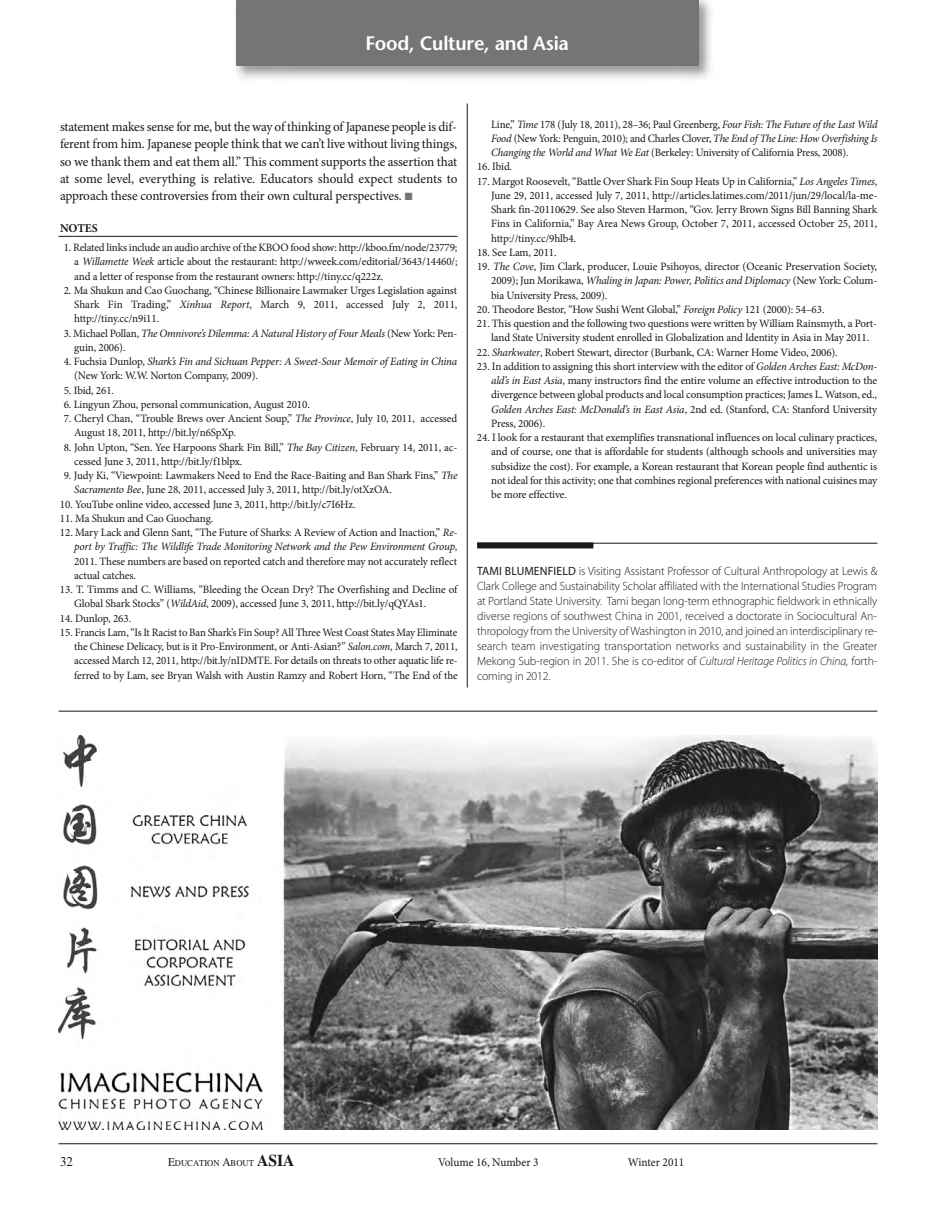
<style>
.page{position:relative;width:945px;height:1215px;background:#fff}
.page>*{position:absolute;margin:0;border:0;box-sizing:border-box;transform-origin:0 0}
.t1{font:600 19.5px "Stone Sans";letter-spacing:-.01em;color:#fff}
.t2{font:13.5px/17.2px "Minion Pro";letter-spacing:-.01em;color:#191919;text-align:justify}
.t3{font:13.5px "EAA Times";color:#191919;scale:.95 1}
.t4{font:300 12px/15px "Myriad Pro";letter-spacing:-.01em;color:#191919;text-align:justify}
.t5{font:12px "Minion Pro";color:#191919;scale:.95 1}
.t6{font:700 12px "Minion Pro";letter-spacing:-.005em;color:#191919}
.t7{font:11.25px/14.2px "Minion Pro";letter-spacing:-.01em;color:#191919;text-align:justify}
.t8{font:11.25px/14.2px "Minion Pro";letter-spacing:-.01em;color:#191919;text-align:justify;scale:.96 1}
.t9{font:italic 11.25px/14.2px "Minion Pro";letter-spacing:-.02em;color:#191919}
.t10{font:9px "EAA Times";color:#191919;scale:.95 1}
.s1{color:#757575}
.s2{font-style:italic}
.s3{font-style:normal}
.s4{font-weight:400}
.s5{font-size:12px}
.s6{font-weight:700;font-size:16.5px}
</style>
<div class="page">
<hr style="left:467px;top:103px;width:1px;height:585px;background:#191919">
<hr style="left:58px;top:1143px;width:820px;height:1px;background:#191919">
<img style="left:236px;top:0;width:475px;height:79px">
<div style="left:236px;top:0;width:462px;height:66px;background:#757575"></div>
<img style="left:58px;top:736px;width:820px;height:393px">
<hr style="left:58px;top:711px;width:820px;height:1px;background:#191919">
<hr style="left:477px;top:543px;width:401px;height:1px;background:#191919">
<div style="left:477px;top:542px;width:116px;height:6px;background:#191919"></div>
<hr style="left:58px;top:236px;width:400px;height:1px;background:#191919">
<h1 class="t1" style="left:365px;top:35px;width:205px">Food, Culture, and Asia</h1>
<p class="t2" style="left:60px;top:119px;width:399px">statement makes sense for me, but the way of thinking of Japanese people is dif&shy;ferent from him. Japanese people think that we can’t live without living things, so we thank them and eat them all.” This comment supports the assertion that at some level, everything is relative. Educators should expect students to approach these controversies from their own cultural perspectives. <span class="s1">■</span></p>
<p class="t6" style="left:60px;top:224px;width:39px">NoTeS</p>
<p class="t7" style="left:74px;top:241px;width:385px;text-indent:-11px">1. Related links include an audio archive of the KBOO food show: http://kboo.fm/node/23779; a <span class="s2">Willamette Week</span> article about the restaurant: http://wweek.com/editorial/3643/14460/; and a letter of response from the restaurant owners: http://tiny.cc/q222z.</p>
<p class="t7" style="left:74px;top:284px;width:385px;text-indent:-11px">2. Ma Shukun and Cao Guochang, “Chinese Billionaire Lawmaker Urges Legislation against Shark Fin Trading,” <span class="s2">Xinhua Report</span>, March 9, 2011, accessed July 2, 2011, http://tiny.cc/n9i11.</p>
<p class="t9" style="left:74px;top:327px;width:385px;text-indent:-11px"><span class="s3">3. Michael Pollan,</span> The Omnivore’s Dilemma: A Natural History of Four Meals <span class="s3">(New York: Pen&shy;guin, 2006).</span></p>
<p class="t9" style="left:74px;top:355px;width:384px;text-indent:-11px"><span class="s3">4. Fuchsia Dunlop,</span> Shark’s Fin and Sichuan Pepper: A Sweet-Sour Memoir of Eating in China <span class="s3">(New York: W.W. Norton Company, 2009).</span></p>
<p class="t7" style="left:64px;top:384px;width:52px">5. Ibid, 261.</p>
<p class="t7" style="left:64px;top:398px;width:248px">6. Lingyun Zhou, personal communication, August 2010.</p>
<p class="t7" style="left:74px;top:412px;width:385px;text-indent:-11px">7. Cheryl Chan, “Trouble Brews over Ancient Soup,” <span class="s2">The Province</span>, July 10, 2011, accessed<br>August 18, 2011, http://bit.ly/n6SpXp.</p>
<p class="t7" style="left:74px;top:441px;width:385px;text-indent:-11px">8. John Upton, “Sen. Yee Harpoons Shark Fin Bill,” <span class="s2">The Bay Citizen</span>, February 14, 2011, ac&shy;cessed June 3, 2011, http://bit.ly/f1blpx.</p>
<p class="t7" style="left:74px;top:469px;width:385px;text-indent:-11px">9. Judy Ki, “Viewpoint: Lawmakers Need to End the Race-Baiting and Ban Shark Fins,” <span class="s2">The<br>Sacramento Bee</span>, June 28, 2011, accessed July 3, 2011, http://bit.ly/otXzOA.</p>
<p class="t7" style="left:60px;top:498px;width:297px">10. YouTube online video, accessed June 3, 2011, http://bit.ly/c7I6Hz.</p>
<p class="t7" style="left:60px;top:512px;width:155px">11. Ma Shukun and Cao Guochang.</p>
<p class="t7" style="left:74px;top:526px;width:385px;text-indent:-14px">12. Mary Lack and Glenn Sant, “The Future of Sharks: A Review of Action and Inaction,” <span class="s2">Re&shy;port by Traffic: The Wildlife Trade Monitoring Network and the Pew Environment Group</span>, 2011. These numbers are based on reported catch and therefore may not accurately reflect actual catches.</p>
<p class="t7" style="left:74px;top:583px;width:385px;text-indent:-14px">13. T. Timms and C. Williams, “Bleeding the Ocean Dry? The Overfishing and Decline of<br>Global Shark Stocks” (<span class="s2">WildAid</span>, 2009), accessed June 3, 2011, http://bit.ly/qQYAs1.</p>
<p class="t7" style="left:60px;top:612px;width:73px">14. Dunlop, 263.</p>
<p class="t7" style="left:74px;top:626px;width:385px;text-indent:-14px">15. Francis Lam, “Is It Racist to Ban Shark’s Fin Soup? All Three West Coast States May Eliminate the Chinese Delicacy, but is it Pro-Environment, or Anti-Asian?” <span class="s2">Salon.com</span>, March 7, 2011, accessed March 12, 2011, http://bit.ly/nIDMTE. For details on threats to other aquatic life re&shy;ferred to by Lam, see Bryan Walsh with Austin Ramzy and Robert Horn, “The End of the</p>
<p class="t8" style="left:491px;top:118px;width:404px">Line,” <span class="s2">Time</span> 178 (July 18, 2011), 28–36; Paul Greenberg, <span class="s2">Four Fish: The Future of the Last Wild Food</span> (New York: Penguin, 2010); and Charles Clover, <span class="s2">The End of The Line: How Overfishing Is Changing the World and What We Eat</span> (Berkeley: University of California Press, 2008).</p>
<p class="t7" style="left:477px;top:161px;width:37px">16. Ibid.</p>
<p class="t7" style="left:491px;top:175px;width:388px;text-indent:-14px">17. Margot Roosevelt, “Battle Over Shark Fin Soup Heats Up in California,” <span class="s2">Los Angeles Times</span>, June 29, 2011, accessed July 7, 2011, http://articles.latimes.com/2011/jun/29/local/la-me-Shark fin-20110629. See also Steven Harmon, “Gov. Jerry Brown Signs Bill Banning Shark Fins in California,” Bay Area News Group, October 7, 2011, accessed October 25, 2011, http://tiny.cc/9hlb4.</p>
<p class="t7" style="left:477px;top:246px;width:81px">18. See Lam, 2011.</p>
<p class="t7" style="left:491px;top:260px;width:388px;text-indent:-14px">19. <span class="s2">The Cove</span>, Jim Clark, producer, Louie Psihoyos, director (Oceanic Preservation Society, 2009); Jun Morikawa, <span class="s2">Whaling in Japan: Power, Politics and Diplomacy</span> (New York: Colum&shy;bia University Press, 2009).</p>
<p class="t7" style="left:477px;top:303px;width:349px">20. Theodore Bestor, “How Sushi Went Global,” <span class="s2">Foreign Policy</span> 121 (2000): 54–63.</p>
<p class="t7" style="left:477px;top:317px;width:402px;text-align:center">21. This question and the following two questions were written by William Rainsmyth, a Port&shy;land State University student enrolled in Globalization and Identity in Asia in May 2011.</p>
<p class="t7" style="left:477px;top:346px;width:362px">22. <span class="s2">Sharkwater</span>, Robert Stewart, director (Burbank, CA: Warner Home Video, 2006).</p>
<p class="t7" style="left:491px;top:360px;width:388px;text-indent:-14px">23. In addition to assigning this short interview with the editor of <span class="s2">Golden Arches East: McDon&shy;ald’s in East Asia</span>, many instructors find the entire volume an effective introduction to the divergence between global products and local consumption practices; James L. Watson, ed., <span class="s2">Golden Arches East: McDonald’s in East Asia</span>, 2nd ed. (Stanford, CA: Stanford University Press, 2006).</p>
<p class="t7" style="left:491px;top:431px;width:388px;text-indent:-14px">24. I look for a restaurant that exemplifies transnational influences on local culinary practices, and of course, one that is affordable for students (although schools and universities may subsidize the cost). For example, a Korean restaurant that Korean people find authentic is not ideal for this activity; one that combines regional preferences with national cuisines may be more effective.</p>
<p class="t4" style="left:477px;top:564px;width:402px"><span class="s4">TAMI BLUMENFIELD</span> is Visiting Assistant Professor of Cultural Anthropology at Lewis &amp; Clark College and Sustainability Scholar affiliated with the International Studies Program at Portland State University. Tami began long-term ethnographic fieldwork in ethnically diverse regions of southwest China in 2001, received a doctorate in Sociocultural An&shy;thropology from the University of Washington in 2010, and joined an interdisciplinary re&shy;search team investigating transportation networks and sustainability in the Greater Mekong Sub-region in 2011. She is co-editor of <span class="s2">Cultural Heritage Politics in China,</span> forth&shy;coming in 2012.</p>
<p class="t3" style="left:60px;top:1157px;width:15px">32</p>
<p class="t10" style="left:168px;top:1160px;width:135px"><span class="s5">E</span>DUCATION <span class="s5">A</span>BOUT <span class="s6">ASIA</span></p>
<p class="t5" style="left:438px;top:1157px;width:107px">Volume 16, Number 3</p>
<p class="t5" style="left:628px;top:1157px;width:61px">Winter 2011</p>
</div>
